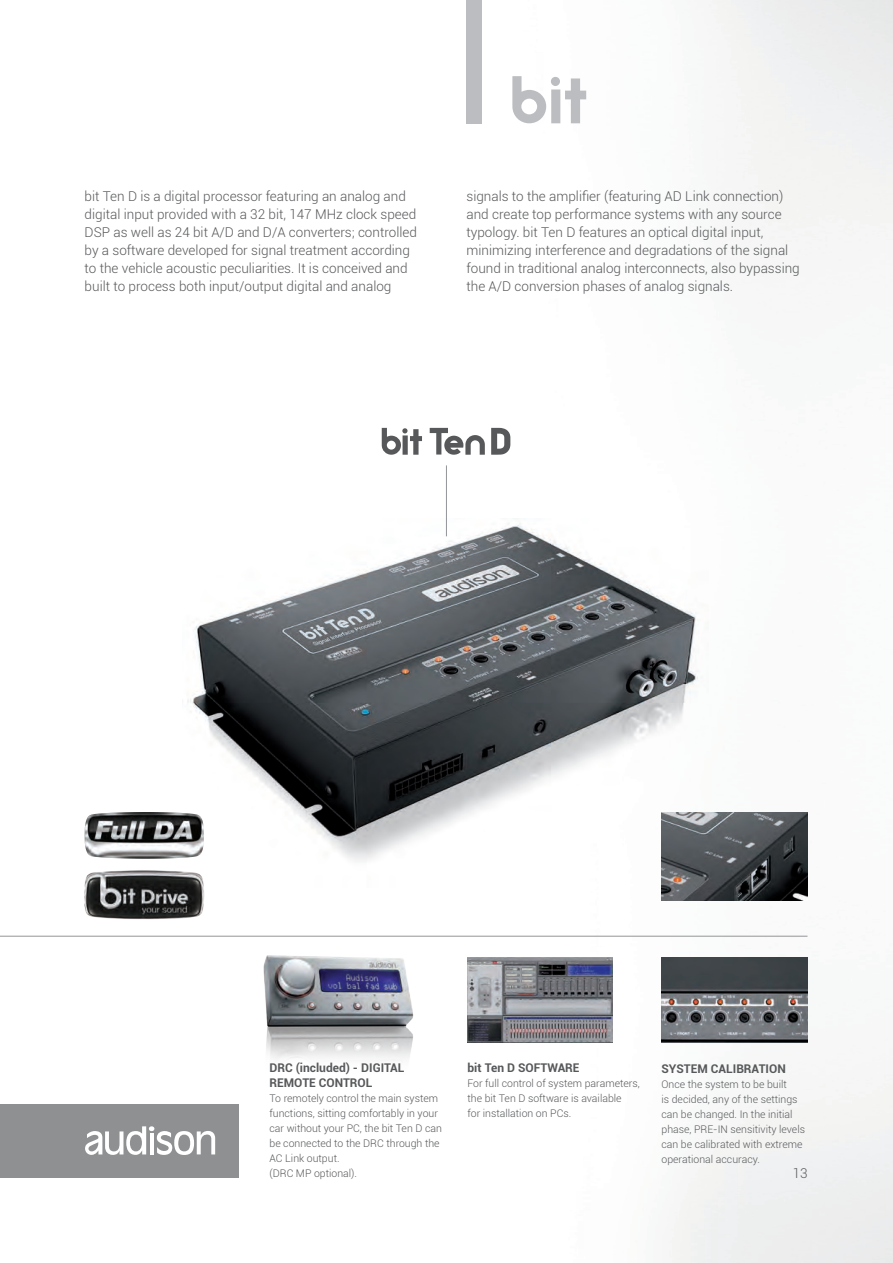
<style>
.page{position:relative;width:893px;height:1263px;background:#fff}
.page>*{position:absolute;margin:0;border:0;box-sizing:border-box;transform-origin:0 0}
.t1{font:300 13.5px/18px "Roboto";color:#57585a}
.t2{font:700 12px/15px "Roboto";color:#57585a}
.t3{font:300 10.5px/15px "Roboto";color:#57585a}
</style>
<div class="page">
<img style="left:0;top:0;width:893px;height:1263px">
<div style="left:0;top:1104px;width:239px;height:73px;background:#8e9091"></div>
<svg style="left:85px;top:1126px;width:130px;height:29px"></svg>
<img style="left:182px;top:519px;width:526px;height:376px">
<div style="left:466px;top:0;width:16px;height:123px;background:#bcbdc0"></div>
<svg style="left:512px;top:76px;width:74px;height:47px"></svg>
<hr style="left:0;top:936px;width:807px;height:1px;background:#939598">
<img style="left:468px;top:958px;width:145px;height:84px">
<svg style="left:382px;top:428px;width:40px;height:27px"></svg>
<svg style="left:430px;top:428px;width:55px;height:27px"></svg>
<svg style="left:491px;top:428px;width:19px;height:27px"></svg>
<img style="left:661px;top:958px;width:146px;height:84px">
<hr style="left:446px;top:465px;width:1px;height:71px;background:#939598">
<img style="left:85px;top:812px;width:56px;height:46px">
<img style="left:662px;top:812px;width:145px;height:89px">
<img style="left:80px;top:868px;width:133px;height:55px">
<img style="left:253px;top:932px;width:184px;height:152px">
<p class="t1" style="left:85px;top:187px;width:334px">bit Ten D is a digital processor featuring an analog and digital input provided with a 32 bit, 147 MHz clock speed DSP as well as 24 bit A/D and D/A converters; controlled by a software developed for signal treatment according to the vehicle acoustic peculiarities. It is conceived and built to process both input/output digital and analog</p>
<p class="t1" style="left:466px;top:187px;width:335px">signals to the amplifier (featuring AD Link connection) and create top performance systems with any source typology. bit Ten D features an optical digital input, minimizing interference and degradations of the signal found in traditional analog interconnects, also bypassing the A/D conversion phases of analog signals.</p>
<p class="t2" style="left:269px;top:1060px;width:137px">DRC (included) - DIGITAL<br>REMOTE CONTROL</p>
<p class="t3" style="left:269px;top:1091px;width:174px">To remotely control the main system functions, sitting comfortably in your car without your PC, the bit Ten D can be connected to the DRC through the<br>AC Link output.</p>
<p class="t3" style="left:269px;top:1166px;width:89px">(DRC MP optional).</p>
<p class="t2" style="left:468px;top:1060px;width:114px">bit Ten D SOFTWARE</p>
<p class="t3" style="left:468px;top:1076px;width:174px">For full control of system parameters, the bit Ten D software is available</p>
<p class="t3" style="left:468px;top:1106px;width:105px">for installation on PCs.</p>
<p class="t2" style="left:661px;top:1060px;width:126px">SYSTEM CALIBRATION</p>
<p class="t3" style="left:661px;top:1076px;width:127px">Once the system to be built</p>
<p class="t3" style="left:661px;top:1091px;width:145px">is decided, any of the settings can be changed. In the initial phase, PRE-IN sensitivity levels can be calibrated with extreme operational accuracy.</p>
<p class="t1" style="left:793px;top:1163px;width:16px">13</p>
</div>
